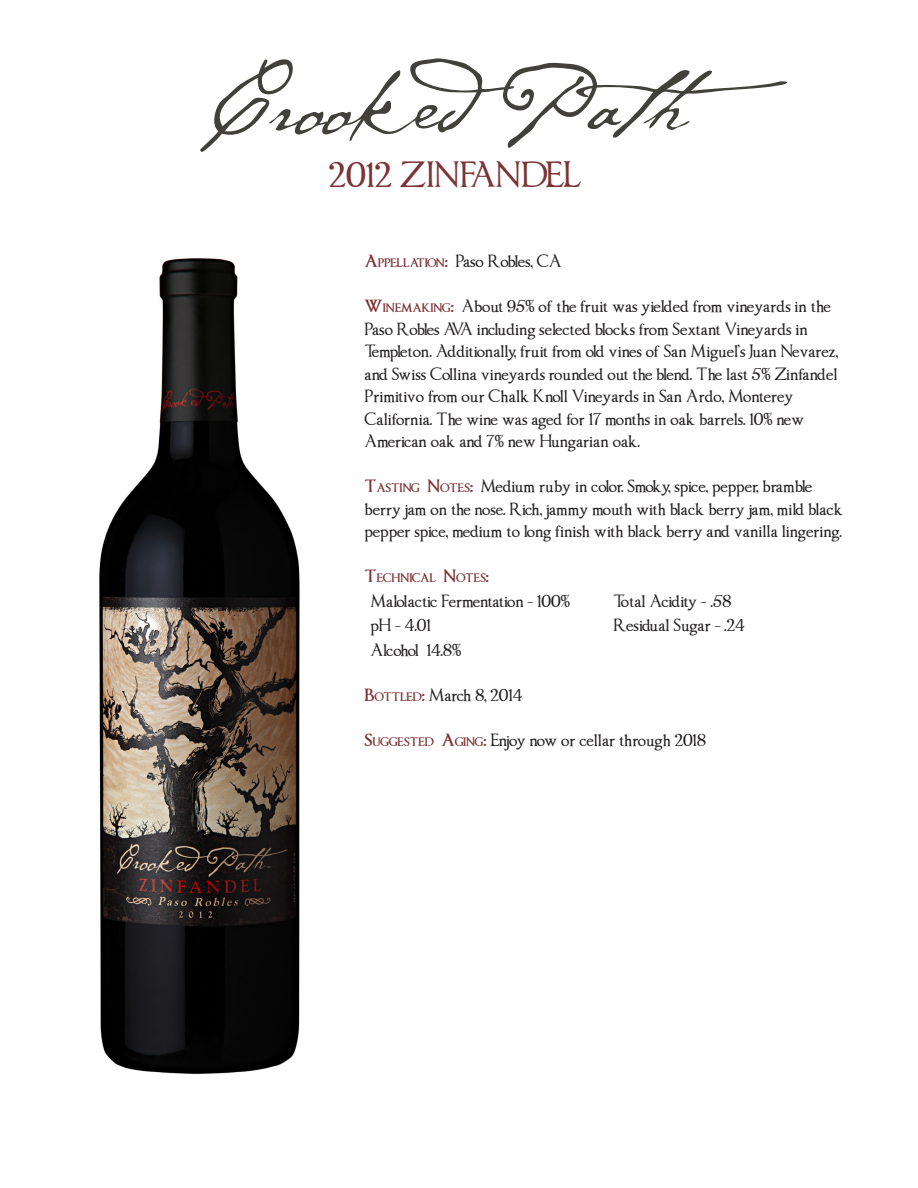
<style>
.page{position:relative;width:918px;height:1188px;background:#fff}
.page>*{position:absolute;margin:0;border:0;box-sizing:border-box;transform-origin:0 0}
.t1{font:30.9px "Imperator";color:#7c3335}
.t2{font:15px/22.5px "Imperator";color:#231f20}
.t3{font:15px "Imperator";letter-spacing:-.065em;color:#231f20}
.t4{font:700 10.5px "Imperator";color:#7c3335}
.s1{font-weight:700;color:#7c3335}
.s2{font-weight:700;font-size:10.5px;color:#7c3335}
.s3{font-size:15px}
</style>
<div class="page">
<img style="left:99px;top:258px;width:201px;height:817px">
<svg style="left:200px;top:58px;width:587px;height:94px"></svg>
<p class="t1" style="left:329px;top:161px;width:254px">2012 ZINFANDEL</p>
<p class="t2" style="left:364px;top:252px;width:198px"><span class="s1">A</span><span class="s2">PPELLATION</span><span class="s1">:</span> Paso Robles, CA</p>
<p class="t2" style="left:364px;top:297px;width:475px"><span class="s1">W</span><span class="s2">INEMAKING</span><span class="s1">:</span> About 95% of the fruit was yielded from vineyards in the Paso Robles AVA including selected blocks from Sextant Vineyards in Templeton. Additionally, fruit from old vines of San Miguel’s Juan Nevarez, and Swiss Collina vineyards rounded out the blend. The last 5% Zinfandel Primitivo from our Chalk Knoll Vineyards in San Ardo, Monterey California. The wine was aged for 17 months in oak barrels. 10% new American oak and 7% new Hungarian oak.</p>
<p class="t2" style="left:364px;top:477px;width:480px"><span class="s1">T</span><span class="s2">ASTING</span> <span class="s1">N</span><span class="s2">OTES</span><span class="s1">:</span> Medium ruby in color. Smoky, spice, pepper, bramble berry jam on the nose. Rich, jammy mouth with black berry jam, mild black pepper spice, medium to long finish with black berry and vanilla lingering.</p>
<p class="t4" style="left:364px;top:573px;width:126px"><span class="s3">T</span>ECHNICAL <span class="s3">N</span>OTES<span class="s3">:</span></p>
<p class="t2" style="left:370px;top:591px;width:201px">Malolactic Fermentation - 100%</p>
<p class="t2" style="left:614px;top:591px;width:119px">Total Acidity - .58</p>
<p class="t2" style="left:370px;top:616px;width:62px">pH - 4.01</p>
<p class="t2" style="left:614px;top:616px;width:133px">Residual Sugar - .24</p>
<p class="t3" style="left:370px;top:643px;width:92px">Alcohol 14.8%</p>
<p class="t2" style="left:364px;top:686px;width:160px"><span class="s1">B</span><span class="s2">OTTLED</span><span class="s1">:</span> March 8, 2014</p>
<p class="t2" style="left:364px;top:731px;width:343px"><span class="s1">S</span><span class="s2">UGGESTED</span> <span class="s1">A</span><span class="s2">GING</span><span class="s1">:</span> Enjoy now or cellar through 2018</p>
</div>
